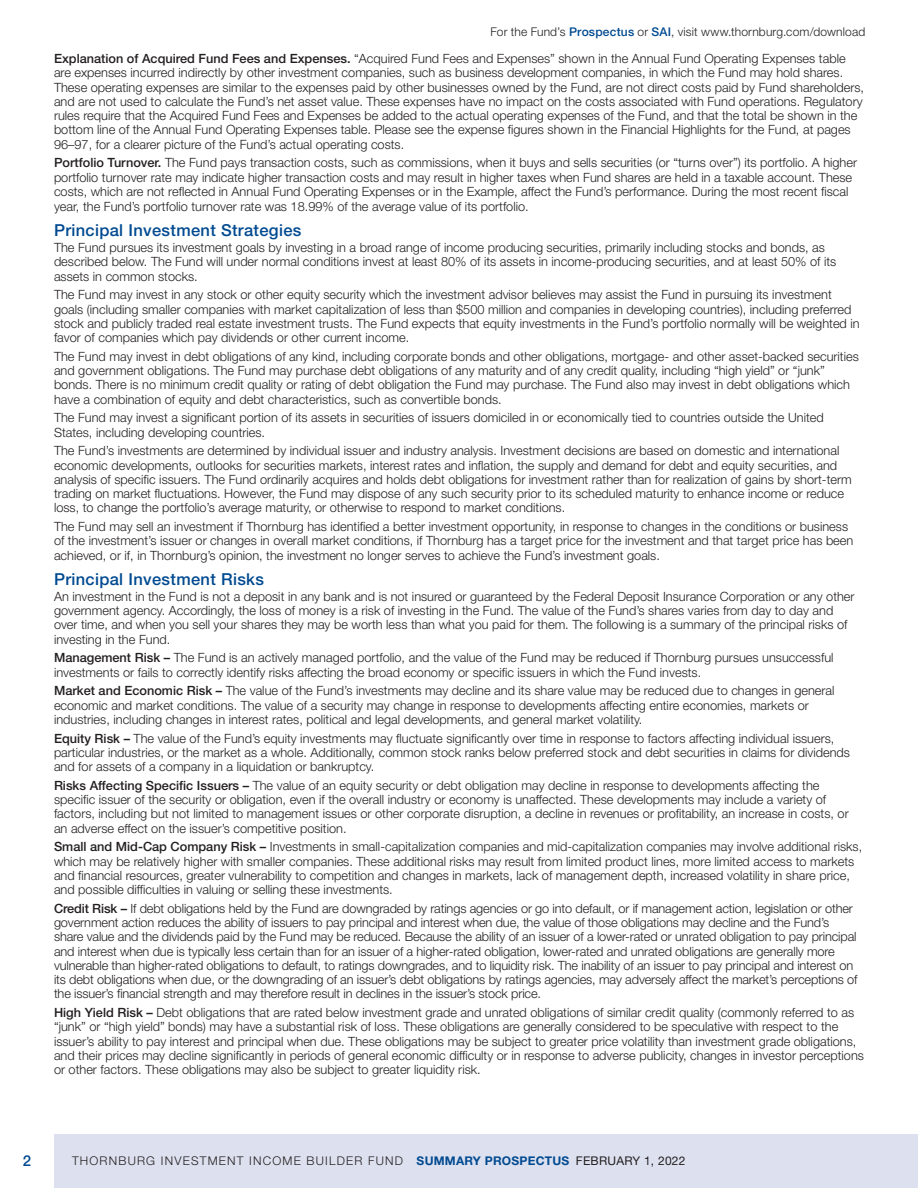
<style>
.page{position:relative;width:918px;height:1188px;background:#fff}
.page>*{position:absolute;margin:0;border:0;box-sizing:border-box;transform-origin:0 0}
.Subheading_1{font:500 16.5px "Helvetica Neue LT Std";letter-spacing:.02em;color:#014a91}
.t1{font:500 15px "Helvetica Neue LT Std";color:#014a91}
.Body_Text{font:300 12.75px/14.2px "Helvetica Neue LT Std";color:#231f20}
.Body_with_Nested__Th{font:300 12.75px/14.2px "Helvetica Neue LT Std";color:#231f20}
.Body_with_Nested__Fi{font:300 12.75px/14.5px "Helvetica Neue LT Std";color:#231f20}
.t2{font:300 12px "Helvetica Neue LT Std";letter-spacing:.015em;color:#231f20}
.t3{font:700 12px "Helvetica Neue LT Std";letter-spacing:.02em;color:#014a91}
.s1{font-weight:500;color:#014a91}
.s2{font-weight:500}
.s3{font-weight:300;color:#231f20}
.s4{font-weight:400;color:#231f20}
</style>
<div class="page">
<div style="left:54px;top:1134px;width:864px;height:54px;background:#dde1ef"></div>
<p class="t2" style="left:490px;top:24px;width:376px">For the Fund’s <span class="s1">Prospectus</span> or <span class="s1">SAI</span>, visit www.thornburg.com/download</p>
<p class="Body_Text" style="left:54px;top:51px;width:812px"><span class="s2">Explanation of Acquired Fund Fees and Expenses.</span> “Acquired Fund Fees and Expenses” shown in the Annual Fund Operating Expenses table are expenses incurred indirectly by other investment companies, such as business development companies, in which the Fund may hold shares.<br>These operating expenses are similar to the expenses paid by other businesses owned by the Fund, are not direct costs paid by Fund shareholders, and are not used to calculate the Fund’s net asset value. These expenses have no impact on the costs associated with Fund operations. Regulatory rules require that the Acquired Fund Fees and Expenses be added to the actual operating expenses of the Fund, and that the total be shown in the bottom line of the Annual Fund Operating Expenses table. Please see the expense figures shown in the Financial Highlights for the Fund, at pages 96–97, for a clearer picture of the Fund’s actual operating costs.</p>
<p class="Body_with_Nested__Fi" style="left:54px;top:155px;width:805px"><span class="s2">Portfolio Turnover.</span> The Fund pays transaction costs, such as commissions, when it buys and sells securities (or “turns over”) its portfolio. A higher portfolio turnover rate may indicate higher transaction costs and may result in higher taxes when Fund shares are held in a taxable account. These costs, which are not reflected in Annual Fund Operating Expenses or in the Example, affect the Fund’s performance. During the most recent fiscal year, the Fund’s portfolio turnover rate was 18.99% of the average value of its portfolio.</p>
<p class="Subheading_1" style="left:54px;top:221px;width:249px">Principal Investment Strategies</p>
<p class="Body_Text" style="left:54px;top:240px;width:784px">The Fund pursues its investment goals by investing in a broad range of income producing securities, primarily including stocks and bonds, as described below. The Fund will under normal conditions invest at least 80% of its assets in income-producing securities, and at least 50% of its assets in common stocks.</p>
<p class="Body_Text" style="left:54px;top:287px;width:807px">The Fund may invest in any stock or other equity security which the investment advisor believes may assist the Fund in pursuing its investment goals (including smaller companies with market capitalization of less than $500 million and companies in developing countries), including preferred stock and publicly traded real estate investment trusts. The Fund expects that equity investments in the Fund’s portfolio normally will be weighted in favor of companies which pay dividends or other current income.</p>
<p class="Body_Text" style="left:54px;top:349px;width:806px">The Fund may invest in debt obligations of any kind, including corporate bonds and other obligations, mortgage- and other asset-backed securities and government obligations. The Fund may purchase debt obligations of any maturity and of any credit quality, including “high yield” or “junk” bonds. There is no minimum credit quality or rating of debt obligation the Fund may purchase. The Fund also may invest in debt obligations which have a combination of equity and debt characteristics, such as convertible bonds.</p>
<p class="Body_Text" style="left:54px;top:410px;width:771px">The Fund may invest a significant portion of its assets in securities of issuers domiciled in or economically tied to countries outside the United<br>States, including developing countries.</p>
<p class="Body_Text" style="left:54px;top:443px;width:799px">The Fund’s investments are determined by individual issuer and industry analysis. Investment decisions are based on domestic and international economic developments, outlooks for securities markets, interest rates and inflation, the supply and demand for debt and equity securities, and analysis of specific issuers. The Fund ordinarily acquires and holds debt obligations for investment rather than for realization of gains by short-term trading on market fluctuations. However, the Fund may dispose of any such security prior to its scheduled maturity to enhance income or reduce loss, to change the portfolio’s average maturity, or otherwise to respond to market conditions.</p>
<p class="Body_Text" style="left:54px;top:519px;width:801px">The Fund may sell an investment if Thornburg has identified a better investment opportunity, in response to changes in the conditions or business of the investment’s issuer or changes in overall market conditions, if Thornburg has a target price for the investment and that target price has been achieved, or if, in Thornburg’s opinion, the investment no longer serves to achieve the Fund’s investment goals.</p>
<p class="Subheading_1" style="left:54px;top:569px;width:211px">Principal Investment Risks</p>
<p class="Body_Text" style="left:54px;top:589px;width:802px">An investment in the Fund is not a deposit in any bank and is not insured or guaranteed by the Federal Deposit Insurance Corporation or any other government agency. Accordingly, the loss of money is a risk of investing in the Fund. The value of the Fund’s shares varies from day to day and over time, and when you sell your shares they may be worth less than what you paid for them. The following is a summary of the principal risks of investing in the Fund.</p>
<p class="Body_with_Nested__Th" style="left:54px;top:650px;width:781px"><span class="s2">Management Risk –</span> The Fund is an actively managed portfolio, and the value of the Fund may be reduced if Thornburg pursues unsuccessful investments or fails to correctly identify risks affecting the broad economy or specific issuers in which the Fund invests.</p>
<p class="Body_with_Nested__Th" style="left:54px;top:683px;width:782px"><span class="s2">Market and Economic Risk –</span> The value of the Fund’s investments may decline and its share value may be reduced due to changes in general economic and market conditions. The value of a security may change in response to developments affecting entire economies, markets or industries, including changes in interest rates, political and legal developments, and general market volatility.</p>
<p class="Body_with_Nested__Th" style="left:54px;top:731px;width:798px"><span class="s2">Equity Risk –</span> The value of the Fund’s equity investments may fluctuate significantly over time in response to factors affecting individual issuers, particular industries, or the market as a whole. Additionally, common stock ranks below preferred stock and debt securities in claims for dividends and for assets of a company in a liquidation or bankruptcy.</p>
<p class="Body_with_Nested__Th" style="left:54px;top:778px;width:796px"><span class="s2">Risks Affecting Specific Issuers –</span> The value of an equity security or debt obligation may decline in response to developments affecting the specific issuer of the security or obligation, even if the overall industry or economy is unaffected. These developments may include a variety of factors, including but not limited to management issues or other corporate disruption, a decline in revenues or profitability, an increase in costs, or an adverse effect on the issuer’s competitive position.</p>
<p class="Body_with_Nested__Th" style="left:54px;top:839px;width:810px"><span class="s2">Small and Mid-Cap Company Risk –</span> Investments in small-capitalization companies and mid-capitalization companies may involve additional risks, which may be relatively higher with smaller companies. These additional risks may result from limited product lines, more limited access to markets and financial resources, greater vulnerability to competition and changes in markets, lack of management depth, increased volatility in share price, and possible difficulties in valuing or selling these investments.</p>
<p class="Body_with_Nested__Th" style="left:54px;top:901px;width:805px"><span class="s2">Credit Risk –</span> If debt obligations held by the Fund are downgraded by ratings agencies or go into default, or if management action, legislation or other government action reduces the ability of issuers to pay principal and interest when due, the value of those obligations may decline and the Fund’s share value and the dividends paid by the Fund may be reduced. Because the ability of an issuer of a lower-rated or unrated obligation to pay principal and interest when due is typically less certain than for an issuer of a higher-rated obligation, lower-rated and unrated obligations are generally more vulnerable than higher-rated obligations to default, to ratings downgrades, and to liquidity risk. The inability of an issuer to pay principal and interest on its debt obligations when due, or the downgrading of an issuer’s debt obligations by ratings agencies, may adversely affect the market’s perceptions of the issuer’s financial strength and may therefore result in declines in the issuer’s stock price.</p>
<p class="Body_with_Nested__Th" style="left:54px;top:1005px;width:812px"><span class="s2">High Yield Risk –</span> Debt obligations that are rated below investment grade and unrated obligations of similar credit quality (commonly referred to as “junk” or “high yield” bonds) may have a substantial risk of loss. These obligations are generally considered to be speculative with respect to the issuer’s ability to pay interest and principal when due. These obligations may be subject to greater price volatility than investment grade obligations, and their prices may decline significantly in periods of general economic difficulty or in response to adverse publicity, changes in investor perceptions or other factors. These obligations may also be subject to greater liquidity risk.</p>
<p class="t1" style="left:23px;top:1152px;width:10px">2</p>
<p class="t2" style="left:72px;top:1154px;width:57px">Thornburg</p>
<p class="t2" style="left:161px;top:1154px;width:32px">Investme</p>
<p class="t2" style="left:227px;top:1154px;width:46px">nt Income</p>
<p class="t2" style="left:307px;top:1154px;width:18px">Builder</p>
<p class="t3" style="left:368px;top:1154px;width:319px"><span class="s3">Fu nd</span> SUMMARY PROSPECTUS <span class="s4">FEBRUARY 1, 2022</span></p>
</div>
